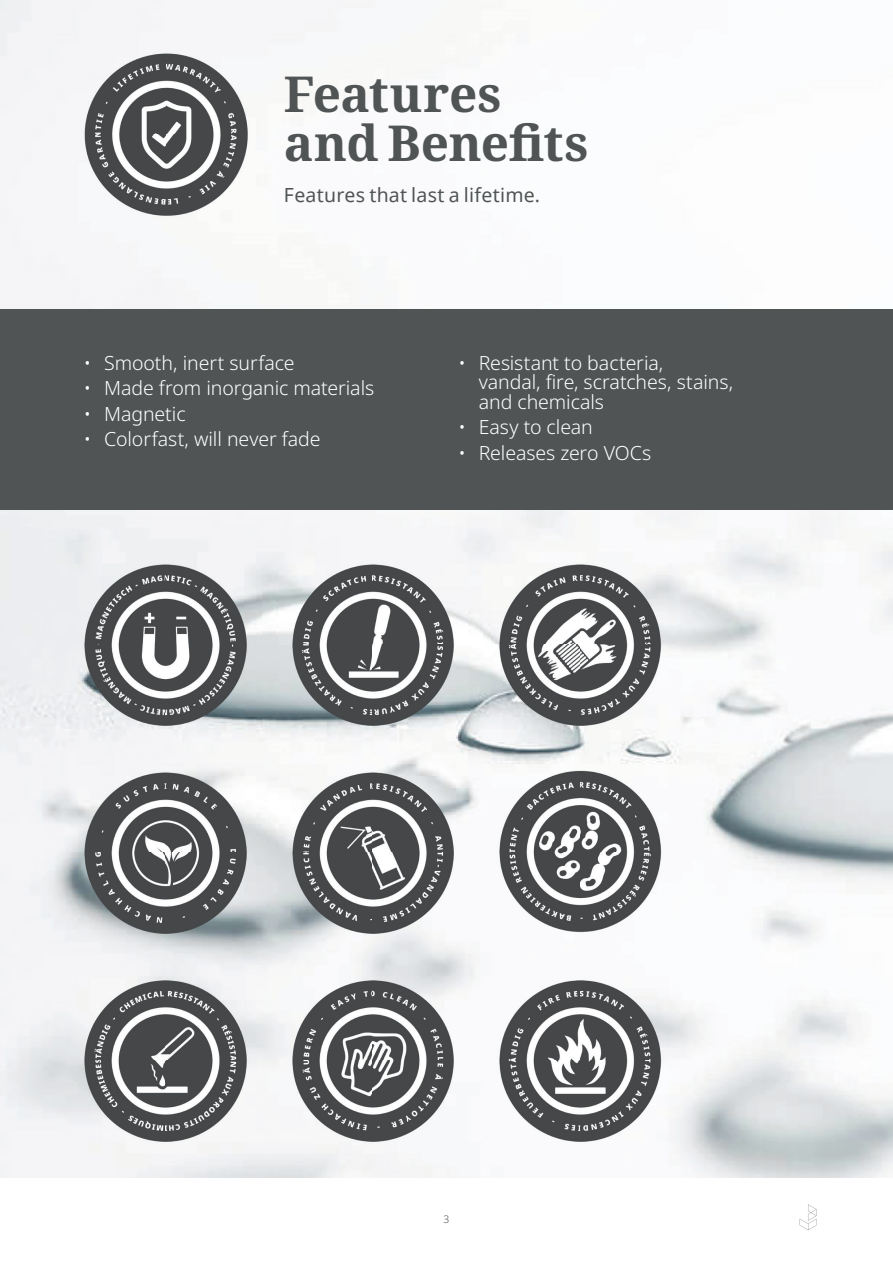
<style>
.page{position:relative;width:893px;height:1263px;background:#fff}
.page>*{position:absolute;margin:0;border:0;box-sizing:border-box;transform-origin:0 0}
.t1{font:700 49.5px/49.5px "Noto Serif";letter-spacing:-.005em;color:#505454}
.t2{font:300 19.5px/19.5px "Noto Sans";letter-spacing:-.005em;color:#fff}
.t3{font:19.5px "Noto Sans";letter-spacing:.015em;color:#505454}
.t4{font:300 10.5px "Noto Sans";color:#505454}
</style>
<div class="page">
<svg style="left:800px;top:1204px;width:16px;height:26px"></svg>
<img style="left:1px;top:0;width:892px;height:1178px">
<img style="left:484px;top:964px;width:193px;height:193px">
<img style="left:69px;top:964px;width:193px;height:193px">
<img style="left:276px;top:964px;width:193px;height:193px">
<img style="left:484px;top:549px;width:193px;height:192px">
<img style="left:69px;top:549px;width:193px;height:192px">
<img style="left:276px;top:549px;width:193px;height:192px">
<img style="left:484px;top:756px;width:193px;height:192px">
<img style="left:69px;top:756px;width:193px;height:193px">
<img style="left:276px;top:756px;width:193px;height:193px">
<div style="left:0;top:309px;width:893px;height:201px;background:#505454"></div>
<img style="left:69px;top:37px;width:194px;height:195px">
<img style="left:0;top:0;width:1px;height:1178px">
<h1 class="t1" style="left:284px;top:70px;width:306px">Features and Benefits</h1>
<p class="t3" style="left:284px;top:181px;width:258px">Features that last a lifetime.</p>
<p class="t2" style="left:84px;top:353px;width:212px">• Smooth, inert surface</p>
<p class="t2" style="left:84px;top:379px;width:292px">• Made from inorganic materials</p>
<p class="t2" style="left:84px;top:404px;width:103px">• Magnetic</p>
<p class="t2" style="left:84px;top:430px;width:238px">• Colorfast, will never fade</p>
<p class="t2" style="left:479px;top:353px;width:256px;text-indent:-20px">• Resistant to bacteria,<br>vandal, fire, scratches, stains, and chemicals</p>
<p class="t2" style="left:458px;top:418px;width:136px">• Easy to clean</p>
<p class="t2" style="left:458px;top:443px;width:194px">• Releases zero VOCs</p>
<p class="t4" style="left:444px;top:1213px;width:7px">3</p>
</div>
